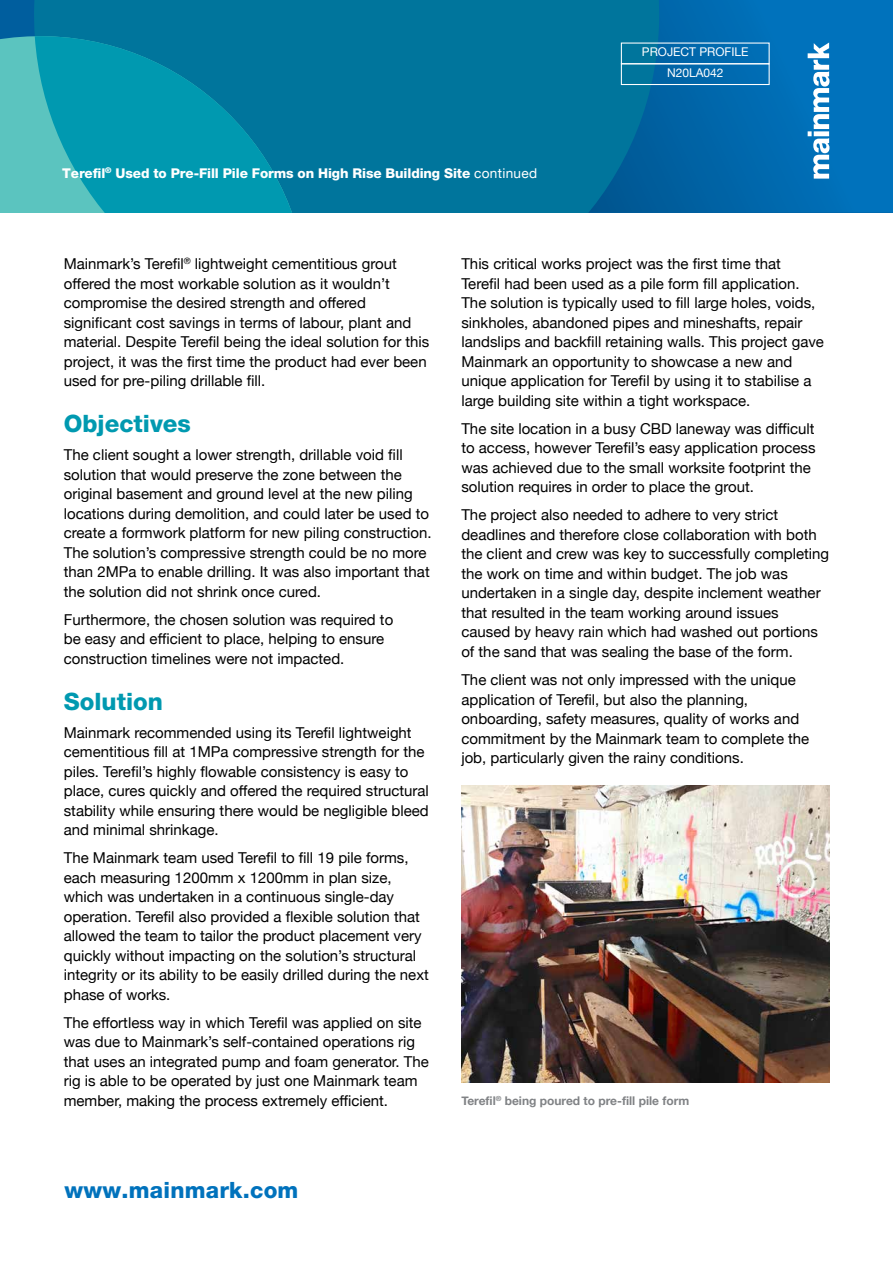
<style>
.page{position:relative;width:893px;height:1263px;background:#fff}
.page>*{position:absolute;margin:0;border:0;box-sizing:border-box;transform-origin:0 0}
.t1{font:800 24px "Helvetica Neue LT85";color:#0099b0}
.t2{font:800 22.5px "Helvetica Neue LT85";letter-spacing:.01em;color:#0072bc}
.t3{font:15px/19.5px "Helvetica Neue";color:#000}
.t4{font:800 13.5px "Helvetica Neue LT85";letter-spacing:-.01em;color:#fff}
.t5{font:700 12px "Helvetica Neue";color:#808285}
.t6{font:12px "Helvetica Neue LT";color:#fff}
.s1{font-family:"Helvetica Neue LT";font-weight:400}
</style>
<div class="page">
<svg style="left:664px;top:0;width:229px;height:213px;background:#006cb2"></svg>
<div style="left:29px;top:0;width:635px;height:213px;background:#00759c"></div>
<svg style="left:0;top:32px;width:312px;height:181px;background:#4bb5b8"></svg>
<svg style="left:35px;top:36px;width:277px;height:177px;background:#0791aa"></svg>
<div style="left:621px;top:63px;width:149px;height:22px;border:1px solid #fff"></div>
<svg style="left:808px;top:43px;width:21px;height:136px"></svg>
<img style="left:461px;top:786px;width:368px;height:296px">
<p class="t6" style="left:642px;top:45px;width:108px">PROJECT PROFILE</p>
<p class="t4" style="left:62px;top:162px;width:476px">Terefil<sup>®</sup> Used to Pre-Fill Pile Forms on High Rise Building Site <span class="s1">continued</span></p>
<p class="t6" style="left:667px;top:66px;width:58px">N20LA042</p>
<p class="t3" style="left:64px;top:255px;width:367px">Mainmark’s Terefil<sup>®</sup> lightweight cementitious grout offered the most workable solution as it wouldn’t compromise the desired strength and offered significant cost savings in terms of labour, plant and material. Despite Terefil being the ideal solution for this project, it was the first time the product had ever been used for pre-piling drillable fill.</p>
<h1 class="t1" style="left:64px;top:404px;width:129px">Objectives</h1>
<p class="t3" style="left:64px;top:446px;width:369px">The client sought a lower strength, drillable void fill solution that would preserve the zone between the original basement and ground level at the new piling locations during demolition, and could later be used to create a formwork platform for new piling construction.<br>The solution’s compressive strength could be no more than 2MPa to enable drilling. It was also important that the solution did not shrink once cured.</p>
<p class="t3" style="left:64px;top:610px;width:331px">Furthermore, the chosen solution was required to be easy and efficient to place, helping to ensure construction timelines were not impacted.</p>
<h1 class="t1" style="left:64px;top:682px;width:101px">Solution</h1>
<p class="t3" style="left:64px;top:723px;width:367px">Mainmark recommended using its Terefil lightweight cementitious fill at 1MPa compressive strength for the piles. Terefil’s highly flowable consistency is easy to place, cures quickly and offered the required structural stability while ensuring there would be negligible bleed and minimal shrinkage.</p>
<p class="t3" style="left:64px;top:849px;width:367px">The Mainmark team used Terefil to fill 19 pile forms, each measuring 1200mm x 1200mm in plan size, which was undertaken in a continuous single-day operation. Terefil also provided a flexible solution that allowed the team to tailor the product placement very quickly without impacting on the solution’s structural integrity or its ability to be easily drilled during the next phase of works.</p>
<p class="t3" style="left:64px;top:1013px;width:367px">The effortless way in which Terefil was applied on site was due to Mainmark’s self-contained operations rig that uses an integrated pump and foam generator. The rig is able to be operated by just one Mainmark team member, making the process extremely efficient.</p>
<h2 class="t2" style="left:65px;top:1171px;width:235px">www.mainmark.com</h2>
<p class="t3" style="left:461px;top:255px;width:364px">This critical works project was the first time that<br>Terefil had been used as a pile form fill application.<br>The solution is typically used to fill large holes, voids, sinkholes, abandoned pipes and mineshafts, repair landslips and backfill retaining walls. This project gave Mainmark an opportunity to showcase a new and unique application for Terefil by using it to stabilise a large building site within a tight workspace.</p>
<p class="t3" style="left:461px;top:420px;width:356px">The site location in a busy CBD laneway was difficult to access, however Terefil’s easy application process was achieved due to the small worksite footprint the solution requires in order to place the grout.</p>
<p class="t3" style="left:461px;top:506px;width:369px">The project also needed to adhere to very strict deadlines and therefore close collaboration with both the client and crew was key to successfully completing the work on time and within budget. The job was undertaken in a single day, despite inclement weather that resulted in the team working around issues caused by heavy rain which had washed out portions of the sand that was sealing the base of the form.</p>
<p class="t3" style="left:461px;top:671px;width:349px">The client was not only impressed with the unique application of Terefil, but also the planning, onboarding, safety measures, quality of works and commitment by the Mainmark team to complete the job, particularly given the rainy conditions.</p>
<p class="t5" style="left:461px;top:1091px;width:229px">Terefil<sup>®</sup> being poured to pre-fill pile form</p>
</div>
